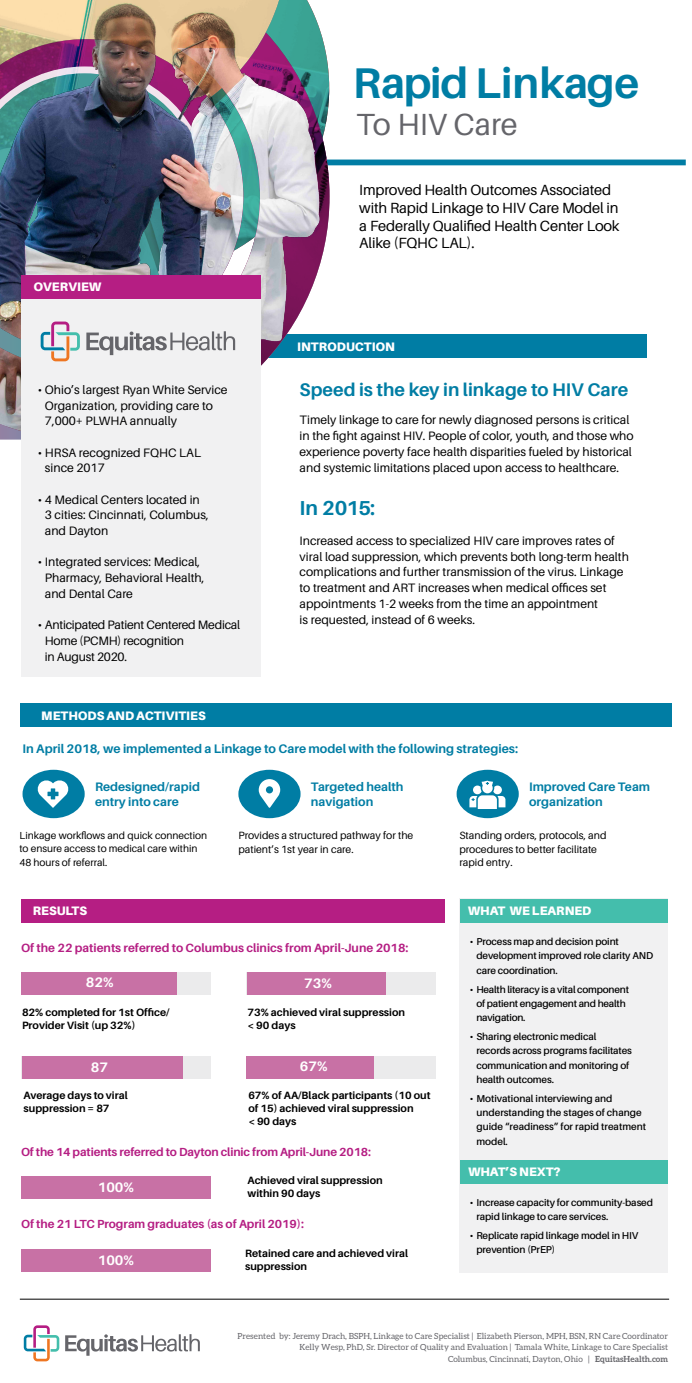
<style>
.page{position:relative;width:692px;height:1383px;background:#fff}
.page>*{position:absolute;margin:0;border:0;box-sizing:border-box;transform-origin:0 0}
.t1{font:700 42.96px "Aileron";letter-spacing:-.005em;color:#007da4}
.t2{font:30.6px "Aileron";color:#65656a}
.t3{font:700 20.2px "Aileron";letter-spacing:-.02em;color:#007da4}
.t4{font:700 18.28px "Aileron";color:#007da4}
.t5{font:14.72px/17.7px "Aileron";letter-spacing:-.01em;color:#000}
.t6{font:700 13.74px "Aileron";color:#fff}
.t7{font:700 12.4px "Aileron";color:#007da4}
.t8{font:900 12.3px "Aileron";color:#fff}
.t9{font:700 12.28px/14.6px "Aileron";color:#007da4}
.t10{font:12.2px/15.8px "Aileron";color:#000}
.t11{font:12.2px/15.8px "Aileron";letter-spacing:-.02em;color:#000}
.t12{font:700 11.94px "Aileron";color:#b51e83}
.t13{font:700 11.72px "Aileron";letter-spacing:-.01em;color:#b51e83}
.t14{font:700 10.6px/12.7px "Aileron";color:#000}
.t15{font:10.5px/13.6px "Aileron";color:#000}
.t16{font:10.2px/13.6px "Aileron";color:#000}
.t17{font:600 9.96px/14.3px "Aileron";letter-spacing:-.01em;color:#000}
.t18{font:8.42px/11.1px "Aleo";color:#65656a}
.t19{font:700 8.42px "Aleo";color:#65656a}
</style>
<div class="page">
<div style="left:264px;top:334px;width:382px;height:23px;background:#007da4"></div>
<div style="left:201px;top:159px;width:484px;height:6px;background:#007da4"></div>
<svg style="left:0;top:0;width:287px;height:48px;background:#c6b089"></svg>
<img style="left:0;top:39px;width:243px;height:9px">
<img style="left:0;top:48px;width:329px;height:392px">
<hr style="left:20px;top:1299px;width:648px;height:1px;background:#000">
<div style="left:21px;top:298px;width:239px;height:379px;background:#f1f1f2"></div>
<div style="left:21px;top:275px;width:240px;height:23px;background:#b51e83"></div>
<svg style="left:0;top:268px;width:235px;height:171px"></svg>
<div style="left:459px;top:899px;width:208px;height:373px;background:#f1f1f2"></div>
<div style="left:460px;top:899px;width:207px;height:23px;background:#44beac"></div>
<div style="left:460px;top:1159px;width:207px;height:24px;background:#44beac"></div>
<div style="left:21px;top:899px;width:423px;height:23px;background:#b51e83"></div>
<div style="left:21px;top:972px;width:190px;height:23px;background:#ebebec"></div>
<div style="left:22px;top:972px;width:155px;height:23px;background:#c871a5"></div>
<div style="left:246px;top:972px;width:189px;height:23px;background:#ebebec"></div>
<div style="left:247px;top:972px;width:138px;height:23px;background:#c871a5"></div>
<div style="left:246px;top:1056px;width:189px;height:23px;background:#ebebec"></div>
<div style="left:246px;top:1056px;width:127px;height:23px;background:#c871a5"></div>
<div style="left:21px;top:1056px;width:190px;height:23px;background:#ebebec"></div>
<div style="left:22px;top:1056px;width:160px;height:23px;background:#c871a5"></div>
<div style="left:21px;top:1176px;width:190px;height:22px;background:#c871a5"></div>
<div style="left:21px;top:1249px;width:190px;height:22px;background:#c871a5"></div>
<div style="left:20px;top:703px;width:651px;height:23px;background:#007da4"></div>
<div style="left:22px;top:769px;width:63px;height:49px;background:#007da4;border-radius:50%"></div>
<div style="left:238px;top:769px;width:62px;height:49px;background:#007da4;border-radius:50%"></div>
<div style="left:456px;top:769px;width:62px;height:49px;background:#007da4;border-radius:50%"></div>
<svg style="left:37px;top:780px;width:32px;height:28px"></svg>
<svg style="left:258px;top:779px;width:22px;height:28px"></svg>
<svg style="left:469px;top:780px;width:36px;height:29px"></svg>
<svg style="left:24px;top:1325px;width:35px;height:36px"></svg>
<svg style="left:65px;top:1334px;width:135px;height:21px"></svg>
<h1 class="t1" style="left:352px;top:59px;width:288px">Rapid Linkage</h1>
<h2 class="t2" style="left:356px;top:108px;width:163px">To HIV Care</h2>
<h3 class="t8" style="left:33px;top:280px;width:69px">OVERVIEW</h3>
<p class="t10" style="left:45px;top:382px;width:184px;text-indent:-7px">• Ohio’s largest Ryan White Service<br>Organization, providing care to<br>7,000+ PLWHA annually</p>
<p class="t10" style="left:45px;top:444px;width:157px;text-indent:-7px">• HRSA recognized FQHC LAL since 2017</p>
<p class="t10" style="left:45px;top:491px;width:165px;text-indent:-7px">• 4 Medical Centers located in<br>3 cities: Cincinnati, Columbus, and Dayton</p>
<p class="t10" style="left:45px;top:554px;width:161px;text-indent:-7px">• Integrated services: Medical,<br>Pharmacy, Behavioral Health, and Dental Care</p>
<p class="t11" style="left:45px;top:617px;width:197px;text-indent:-7px">• Anticipated Patient Centered Medical<br>Home (PCMH) recognition<br>in August 2020.</p>
<p class="t5" style="left:359px;top:181px;width:262px">Improved Health Outcomes Associated with Rapid Linkage to HIV Care Model in a Federally Qualified Health Center Look Alike (FQHC LAL).</p>
<h3 class="t8" style="left:297px;top:339px;width:99px">INTRODUCTION</h3>
<p class="t4" style="left:299px;top:379px;width:330px">Speed is the key in linkage to HIV Care</p>
<p class="t10" style="left:299px;top:412px;width:335px">Timely linkage to care for newly diagnosed persons is critical in the fight against HIV. People of color, youth, and those who experience poverty face health disparities fueled by historical and systemic limitations placed upon access to healthcare.</p>
<p class="t3" style="left:299px;top:497px;width:77px">In 2015:</p>
<p class="t10" style="left:299px;top:532px;width:330px">Increased access to specialized HIV care improves rates of viral load suppression, which prevents both long-term health complications and further transmission of the virus. Linkage to treatment and ART increases when medical offices set appointments 1-2 weeks from the time an appointment<br>is requested, instead of 6 weeks.</p>
<h3 class="t8" style="left:41px;top:708px;width:166px">METHODS AND ACTIVITIES</h3>
<p class="t7" style="left:23px;top:742px;width:496px">In April 2018, we implemented a Linkage to Care model with the following strategies:</p>
<p class="t9" style="left:95px;top:780px;width:106px">Redesigned/rapid entry into care</p>
<p class="t16" style="left:19px;top:828px;width:189px">Linkage workflows and quick connection to ensure access to medical care within<br>48 hours of referral.</p>
<p class="t9" style="left:311px;top:780px;width:94px">Targeted health navigation</p>
<p class="t15" style="left:238px;top:828px;width:176px">Provides a structured pathway for the patient’s 1st year in care.</p>
<p class="t9" style="left:529px;top:780px;width:122px">Improved Care Team organization</p>
<p class="t15" style="left:459px;top:828px;width:149px">Standing orders, protocols, and procedures to better facilitate rapid entry.</p>
<h3 class="t8" style="left:33px;top:903px;width:56px">RESULTS</h3>
<p class="t12" style="left:21px;top:941px;width:388px">Of the 22 patients referred to Columbus clinics from April-June 2018:</p>
<p class="t6" style="left:86px;top:974px;width:29px">82%</p>
<p class="t14" style="left:22px;top:1006px;width:149px">82% completed for 1st Office/<br>Provider Visit (up 32%)</p>
<p class="t6" style="left:91px;top:1059px;width:19px">87</p>
<p class="t14" style="left:24px;top:1089px;width:105px">Average days to viral suppression = 87</p>
<p class="t6" style="left:304px;top:975px;width:29px">73%</p>
<p class="t14" style="left:247px;top:1006px;width:159px">73% achieved viral suppression &lt; 90 days</p>
<p class="t6" style="left:300px;top:1059px;width:29px">67%</p>
<p class="t14" style="left:248px;top:1089px;width:184px">67% of AA/Black participants (10 out of 15) achieved viral suppression<br>&lt; 90 days</p>
<p class="t13" style="left:21px;top:1145px;width:351px">Of the 14 patients referred to Dayton clinic from April-June 2018:</p>
<p class="t6" style="left:98px;top:1179px;width:38px">100%</p>
<p class="t14" style="left:247px;top:1174px;width:137px">Achieved viral suppression within 90 days</p>
<p class="t13" style="left:21px;top:1217px;width:284px">Of the 21 LTC Program graduates (as of April 2019):</p>
<p class="t6" style="left:98px;top:1252px;width:38px">100%</p>
<p class="t14" style="left:245px;top:1246px;width:164px">Retained care and achieved viral suppression</p>
<h3 class="t8" style="left:467px;top:903px;width:125px">WHAT WE LEARNED</h3>
<p class="t17" style="left:476px;top:934px;width:178px;text-indent:-7px">• Process map and decision point development improved role clarity AND care coordination.</p>
<p class="t17" style="left:476px;top:982px;width:154px;text-indent:-7px">• Health literacy is a vital component of patient engagement and health navigation.</p>
<p class="t17" style="left:476px;top:1029px;width:157px;text-indent:-7px">• Sharing electronic medical records across programs facilitates communication and monitoring of health outcomes.</p>
<p class="t17" style="left:476px;top:1091px;width:171px;text-indent:-7px">• Motivational interviewing and understanding the stages of change guide “readiness” for rapid treatment model.</p>
<h3 class="t8" style="left:467px;top:1164px;width:94px">WHAT’S NEXT?</h3>
<p class="t17" style="left:476px;top:1195px;width:178px;text-indent:-7px">• Increase capacity for community-based rapid linkage to care services.</p>
<p class="t17" style="left:476px;top:1228px;width:163px;text-indent:-7px">• Replicate rapid linkage model in HIV prevention (PrEP)</p>
<p class="t18" style="left:237px;top:1330px;width:431px">Presented by: Jeremy Drach, BSPH, Linkage to Care Specialist | Elizabeth Pierson, MPH, BSN, RN Care Coordinator</p>
<p class="t18" style="left:588px;top:1341px;width:81px;text-indent:-288px">Kelly Wesp, PhD, Sr. Director of Quality and Evaluation | Tamala White, Linkage to Care Specialist |</p>
<p class="t18" style="left:448px;top:1352px;width:136px">Columbus, Cincinnati, Dayton, Ohio</p>
<p class="t19" style="left:595px;top:1353px;width:74px">EquitasHealth.com</p>
</div>
